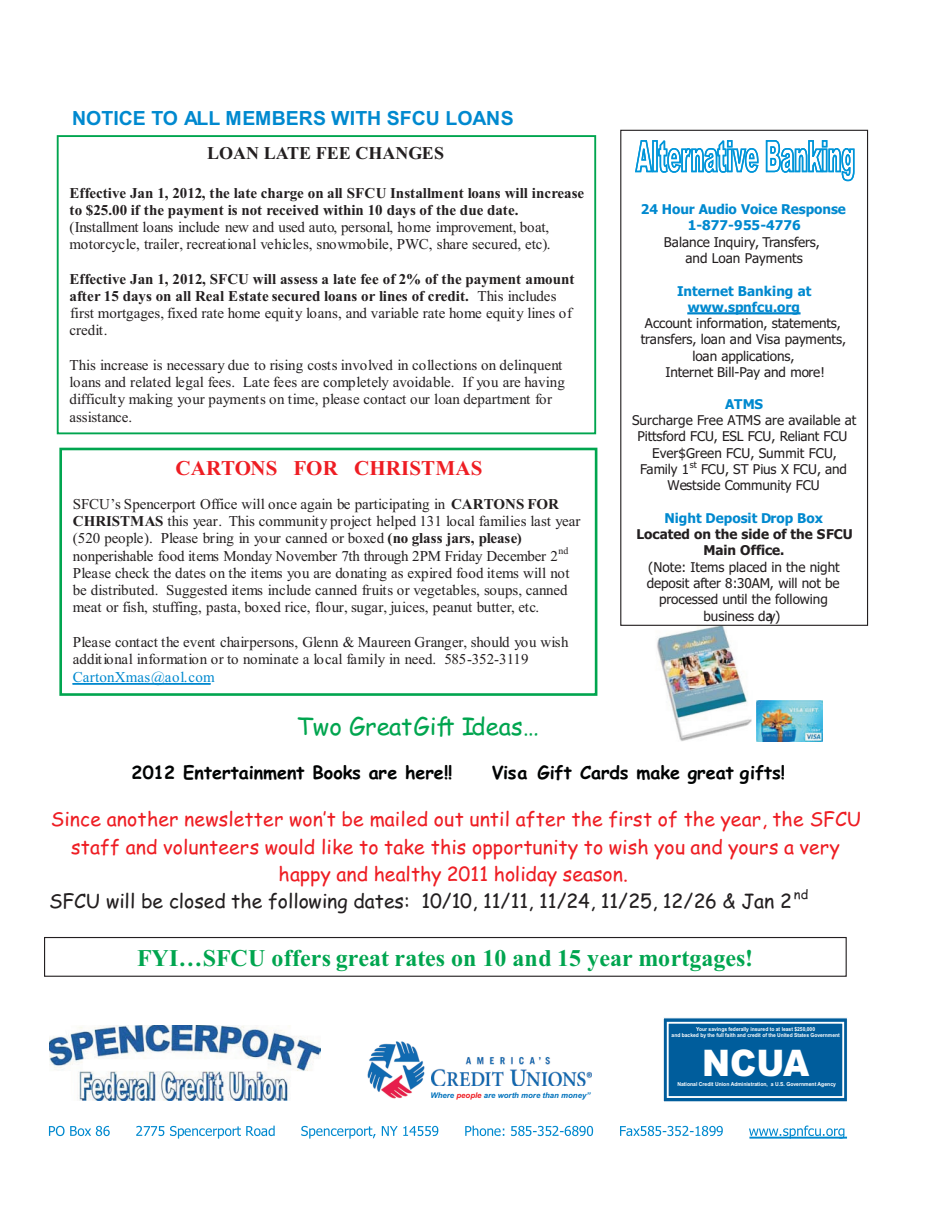
<style>
.page{position:relative;width:945px;height:1215px;background:#fff}
.page>*{position:absolute;margin:0;border:0;box-sizing:border-box;transform-origin:0 0}
.t1{font:900 36.6px "Arial";color:#fff;scale:.92 1}
.t2{font:700 24px "Times New Roman";color:#00a54f}
.t3{font:24px "Comic Sans MS";letter-spacing:-.005em;color:#00a54f}
.t4{font:700 21px "Times New Roman";letter-spacing:.005em;color:#ee1d23}
.t5{font:19.5px/27.2px "Comic Sans MS";letter-spacing:.005em;color:#ee1d23;text-align:center}
.t6{font:19.5px "Comic Sans MS";letter-spacing:-.005em;color:#231f20}
.t7{font:700 19.5px "Arial";color:#0089cf}
.t8{font:700 18px "Comic Sans MS";letter-spacing:-.005em;color:#010303}
.t9{font:700 18px "Times New Roman";color:#231f20}
.t10{font:15px/17.2px "Times New Roman";color:#231f20}
.t11{font:700 15px/17.1px "Times New Roman";color:#231f20}
.t12{font:15px "Times New Roman";letter-spacing:.015em;color:#0089cf}
.t13{font:13.5px/16.4px "Tahoma";color:#231f20;text-align:center}
.t14{font:700 13.5px/16.2px "Tahoma";color:#0089cf;text-align:center}
.t15{font:700 13.5px/16.2px "Tahoma";color:#231f20;text-align:center}
.t16{font:12.9px "Comic Sans MS";color:#231f20}
.t17{font:9.9px "Times New Roman";color:#231f20}
.t18{font:italic 700 7.8px "Arial";color:#0072bc}
.t19{font:700 5.55px "Arial";color:#fff;scale:.92 1}
.t20{font:700 5.4px/5.2px "Arial";color:#fff;text-align:center;scale:.92 1}
.s1{font-weight:400}
.s2{font-weight:700}
.s3{color:#ee1d23}
</style>
<div class="page">
<img style="left:657px;top:626px;width:95px;height:115px">
<img style="left:756px;top:700px;width:67px;height:42px">
<hr style="left:750px;top:1137px;width:97px;height:1px;background:#0089cf">
<div style="left:620px;top:130px;width:248px;height:496px;border:1px solid #231f20"></div>
<svg style="left:635px;top:140px;width:124px;height:33px"></svg>
<svg style="left:765px;top:140px;width:90px;height:42px"></svg>
<div style="left:688px;top:313px;width:112px;height:1px;background:#0070b8;border:1px solid #0089cf"></div>
<div style="left:57px;top:135px;width:539px;height:299px;border:2px solid #00a54f"></div>
<div style="left:59px;top:448px;width:538px;height:248px;border:3px solid #00a54f"></div>
<div style="left:73px;top:683px;width:137px;height:1px;background:#0070b8;border:1px solid #0089cf"></div>
<div style="left:44px;top:937px;width:803px;height:40px;border:1px solid #231f20"></div>
<img style="left:49px;top:1025px;width:271px;height:75px">
<img style="left:367px;top:1041px;width:58px;height:58px">
<img style="left:432px;top:1056px;width:160px;height:30px">
<svg style="left:663px;top:1017px;width:184px;height:85px;background:#09629f"></svg>
<div style="left:667px;top:1022px;width:177px;height:76px;border:2px solid #fff"></div>
<svg style="left:49px;top:1126px;width:795px;height:13px"></svg>
<h3 class="t7" style="left:72px;top:111px;width:443px">NOTICE TO ALL MEMBERS WITH SFCU LOANS</h3>
<p class="t9" style="left:207px;top:147px;width:238px">LOAN LATE FEE CHANGES</p>
<p class="t11" style="left:70px;top:185px;width:516px">Effective Jan 1, 2012, the late charge on all SFCU Installment loans will increase to $25.00 if the payment is not received within 10 days of the due date.</p>
<p class="t10" style="left:70px;top:220px;width:483px">(Installment loans include new and used auto, personal, home improvement, boat, motorcycle, trailer, recreational vehicles, snowmobile, PWC, share secured, etc).</p>
<p class="t11" style="left:70px;top:272px;width:506px">Effective Jan 1, 2012, SFCU will assess a late fee of 2% of the payment amount after 15 days on all Real Estate secured loans or lines of credit. <span class="s1">This includes first mortgages, fixed rate home equity loans, and variable rate home equity lines of credit.</span></p>
<p class="t10" style="left:70px;top:357px;width:497px">This increase is necessary due to rising costs involved in collections on delinquent loans and related legal fees. Late fees are completely avoidable. If you are having difficulty making your payments on time, please contact our loan department for assistance.</p>
<h3 class="t4" style="left:175px;top:461px;width:309px">CARTONS FOR CHRISTMAS</h3>
<p class="t10" style="left:73px;top:497px;width:509px">SFCU’s Spencerport Office will once again be participating in <span class="s2">CARTONS FOR CHRISTMAS</span> this year. This community project helped 131 local families last year (520 people). Please bring in your canned or boxed <span class="s2">(no glass jars, please) </span>nonperishable food items Monday November 7th through 2PM Friday December 2</p>
<p class="t17" style="left:559px;top:547px;width:11px">nd</p>
<p class="t10" style="left:73px;top:566px;width:498px;text-align:justify">Please check the dates on the items you are donating as expired food items will not be distributed. Suggested items include canned fruits or vegetables, soups, canned meat or fish, stuffing, pasta, boxed rice, flour, sugar, juices, peanut butter, etc.</p>
<p class="t10" style="left:73px;top:635px;width:497px">Please contact the event chairpersons, Glenn &amp; Maureen Granger, should you wish additional information or to nominate a local family in need. 585-352-3119</p>
<p class="t12" style="left:73px;top:672px;width:143px">CartonXmas@aol.com</p>
<h2 class="t3" style="left:297px;top:716px;width:244px">Two GreatGift Ideas…</h2>
<p class="t14" style="left:641px;top:202px;width:207px">24 Hour Audio Voice Response<br>1-877-955-4776</p>
<p class="t13" style="left:664px;top:235px;width:158px">Balance Inquiry, Transfers, and Loan Payments</p>
<p class="t14" style="left:677px;top:284px;width:136px">Internet Banking at www.spnfcu.org</p>
<p class="t13" style="left:641px;top:316px;width:207px">Account information, statements, transfers, loan and Visa payments, loan applications,<br>Internet Bill-Pay and more!</p>
<p class="t14" style="left:725px;top:397px;width:40px">ATMS</p>
<p class="t13" style="left:632px;top:413px;width:226px">Surcharge Free ATMS are available at<br>Pittsford FCU, ESL FCU, Reliant FCU<br>Ever$Green FCU, Summit FCU,<br>Family 1<sup>st</sup> FCU, ST Pius X FCU, and<br>Westside Community FCU</p>
<p class="t14" style="left:664px;top:511px;width:160px">Night Deposit Drop Box</p>
<p class="t15" style="left:637px;top:527px;width:218px">Located on the side of the SFCU<br>Main Office.</p>
<p class="t13" style="left:647px;top:560px;width:195px">(Note: Items placed in the night deposit after 8:30AM, will not be processed until the following business day)</p>
<p class="t8" style="left:132px;top:765px;width:322px">2012 Entertainment Books are here!!</p>
<p class="t8" style="left:492px;top:765px;width:295px">Visa Gift Cards make great gifts!</p>
<h3 class="t5" style="left:51px;top:808px;width:812px">Since another newsletter won’t be mailed out until after the first of the year, the SFCU staff and volunteers would like to take this opportunity to wish you and yours a very happy and healthy 2011 holiday season.</h3>
<h3 class="t6" style="left:49px;top:892px;width:744px">SFCU will be closed the following dates: 10/10, 11/11, 11/24, 11/25, 12/26 &amp; Jan 2</h3>
<p class="t16" style="left:794px;top:889px;width:16px">nd</p>
<h2 class="t2" style="left:137px;top:950px;width:618px">FYI…SFCU offers great rates on 10 and 15 year mortgages!</h2>
<p class="t20" style="left:672px;top:1027px;width:184px">Your savings federally insured to at least $250,000<br>and backed by the full faith and credit of the United States Government</p>
<h1 class="t1" style="left:702px;top:1050px;width:118px">NCUA</h1>
<p class="t18" style="left:430px;top:1092px;width:161px">Where <span class="s3">people</span> are worth more than money”</p>
<p class="t19" style="left:677px;top:1082px;width:174px">National Credit Union Administration, a U.S. Government Agency</p>
</div>
